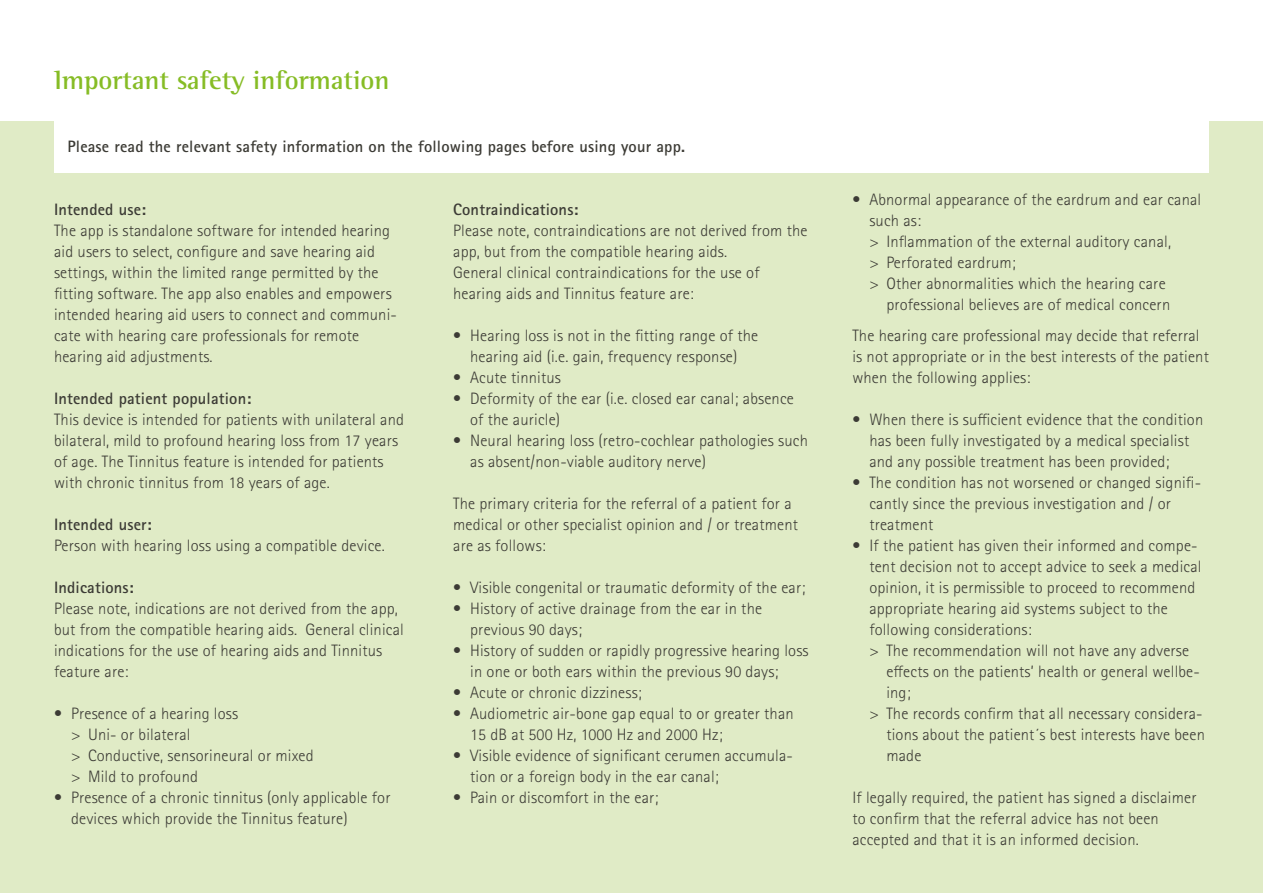
<style>
.page{position:relative;width:1263px;height:893px;background:#fff}
.page>*{position:absolute;margin:0;border:0;box-sizing:border-box;transform-origin:0 0}
.PHO_Subtitle1_18pt_L{font:700 27px "Rotis Semi Serif Pro";color:#86bc25}
.PHO_Importantsafety{font:300 16.5px/21px "Rotis Sans Serif Pro";letter-spacing:.01em;color:#3c3b35}
.PHO_Subtitle2_11pt_B{font:700 16.5px "Rotis Sans Serif Pro";letter-spacing:.01em;color:#3c3b35}
</style>
<div class="page">
<div style="left:0;top:122px;width:1263px;height:771px;background:#e0ebc6"></div>
<div style="left:54px;top:122px;width:1155px;height:51px;background:#fff"></div>
<p class="PHO_Subtitle1_18pt_L" style="left:54px;top:63px;width:337px">Important safety information</p>
<p class="PHO_Subtitle2_11pt_B" style="left:68px;top:136px;width:619px">Please read the relevant safety information on the following pages before using your app.</p>
<p class="PHO_Subtitle2_11pt_B" style="left:54px;top:199px;width:94px">Intended use:</p>
<p class="PHO_Importantsafety" style="left:54px;top:220px;width:344px">The app is standalone software for intended hearing aid users to select, configure and save hearing aid settings, within the limited range permitted by the fitting software. The app also enables and empowers intended hearing aid users to connect and communi&shy;cate with hearing care professionals for remote hearing aid adjustments.</p>
<p class="PHO_Subtitle2_11pt_B" style="left:54px;top:388px;width:199px">Intended patient population:</p>
<p class="PHO_Importantsafety" style="left:54px;top:409px;width:352px">This device is intended for patients with unilateral and bilateral, mild to profound hearing loss from 17 years of age. The Tinnitus feature is intended for patients with chronic tinnitus from 18 years of age.</p>
<p class="PHO_Subtitle2_11pt_B" style="left:54px;top:514px;width:99px">Intended user:</p>
<p class="PHO_Importantsafety" style="left:54px;top:535px;width:332px">Person with hearing loss using a compatible device.</p>
<p class="PHO_Subtitle2_11pt_B" style="left:54px;top:577px;width:81px">Indications:</p>
<p class="PHO_Importantsafety" style="left:54px;top:598px;width:351px">Please note, indications are not derived from the app, but from the compatible hearing aids. General clinical indications for the use of hearing aids and Tinnitus feature are:</p>
<p class="PHO_Importantsafety" style="left:54px;top:703px;width:186px">• Presence of a hearing loss</p>
<p class="PHO_Importantsafety" style="left:71px;top:724px;width:121px">&gt; Uni- or bilateral</p>
<p class="PHO_Importantsafety" style="left:71px;top:745px;width:244px">&gt; Conductive, sensorineural or mixed</p>
<p class="PHO_Importantsafety" style="left:71px;top:766px;width:128px">&gt; Mild to profound</p>
<p class="PHO_Importantsafety" style="left:71px;top:787px;width:321px;text-indent:-17px">• Presence of a chronic tinnitus (only applicable for devices which provide the Tinnitus feature)</p>
<p class="PHO_Subtitle2_11pt_B" style="left:453px;top:199px;width:127px">Contraindications:</p>
<p class="PHO_Importantsafety" style="left:453px;top:220px;width:356px">Please note, contraindications are not derived from the app, but from the compatible hearing aids.</p>
<p class="PHO_Importantsafety" style="left:453px;top:262px;width:308px">General clinical contraindications for the use of hearing aids and Tinnitus feature are:</p>
<p class="PHO_Importantsafety" style="left:453px;top:325px;width:306px;text-align:center">• Hearing loss is not in the fitting range of the hearing aid (i.e. gain, frequency response)</p>
<p class="PHO_Importantsafety" style="left:453px;top:367px;width:109px">• Acute tinnitus</p>
<p class="PHO_Importantsafety" style="left:470px;top:388px;width:325px;text-indent:-17px">• Deformity of the ear (i.e. closed ear canal; absence of the auricle)</p>
<p class="PHO_Importantsafety" style="left:470px;top:430px;width:339px;text-indent:-17px">• Neural hearing loss (retro-cochlear pathologies such as absent/non-viable auditory nerve)</p>
<p class="PHO_Importantsafety" style="left:453px;top:493px;width:346px">The primary criteria for the referral of a patient for a medical or other specialist opinion and / or treatment are as follows:</p>
<p class="PHO_Importantsafety" style="left:453px;top:577px;width:354px">• Visible congenital or traumatic deformity of the ear;</p>
<p class="PHO_Importantsafety" style="left:470px;top:598px;width:293px;text-indent:-17px">• History of active drainage from the ear in the previous 90 days;</p>
<p class="PHO_Importantsafety" style="left:470px;top:640px;width:340px;text-indent:-17px">• History of sudden or rapidly progressive hearing loss in one or both ears within the previous 90 days;</p>
<p class="PHO_Importantsafety" style="left:453px;top:682px;width:190px">• Acute or chronic dizziness;</p>
<p class="PHO_Importantsafety" style="left:470px;top:703px;width:325px;text-indent:-17px">• Audiometric air-bone gap equal to or greater than<br>15 dB at 500 Hz, 1000 Hz and 2000 Hz;</p>
<p class="PHO_Importantsafety" style="left:470px;top:745px;width:324px;text-indent:-17px">• Visible evidence of significant cerumen accumula&shy;tion or a foreign body in the ear canal;</p>
<p class="PHO_Importantsafety" style="left:453px;top:787px;width:207px">• Pain or discomfort in the ear;</p>
<p class="PHO_Importantsafety" style="left:869px;top:189px;width:333px;text-indent:-17px">• Abnormal appearance of the eardrum and ear canal such as:</p>
<p class="PHO_Importantsafety" style="left:869px;top:231px;width:303px">&gt; Inflammation of the external auditory canal,</p>
<p class="PHO_Importantsafety" style="left:869px;top:252px;width:148px">&gt; Perforated eardrum;</p>
<p class="PHO_Importantsafety" style="left:869px;top:273px;width:302px;text-align:right">&gt; Other abnormalities which the hearing care professional believes are of medical concern</p>
<p class="PHO_Importantsafety" style="left:852px;top:325px;width:358px">The hearing care professional may decide that referral is not appropriate or in the best interests of the patient when the following applies:</p>
<p class="PHO_Importantsafety" style="left:869px;top:409px;width:335px;text-indent:-17px">• When there is sufficient evidence that the condition has been fully investigated by a medical specialist and any possible treatment has been provided;</p>
<p class="PHO_Importantsafety" style="left:869px;top:472px;width:333px;text-indent:-17px">• The condition has not worsened or changed signifi&shy;cantly since the previous investigation and / or treatment</p>
<p class="PHO_Importantsafety" style="left:869px;top:535px;width:334px;text-indent:-17px">• If the patient has given their informed and compe&shy;tent decision not to accept advice to seek a medical opinion, it is permissible to proceed to recommend appropriate hearing aid systems subject to the following considerations:</p>
<p class="PHO_Importantsafety" style="left:886px;top:640px;width:315px;text-indent:-17px">&gt; The recommendation will not have any adverse effects on the patients’ health or general wellbe&shy;ing;</p>
<p class="PHO_Importantsafety" style="left:886px;top:703px;width:320px;text-indent:-17px">&gt; The records confirm that all necessary considera&shy;tions about the patient´s best interests have been made</p>
<p class="PHO_Importantsafety" style="left:852px;top:787px;width:346px">If legally required, the patient has signed a disclaimer to confirm that the referral advice has not been accepted and that it is an informed decision.</p>
</div>
